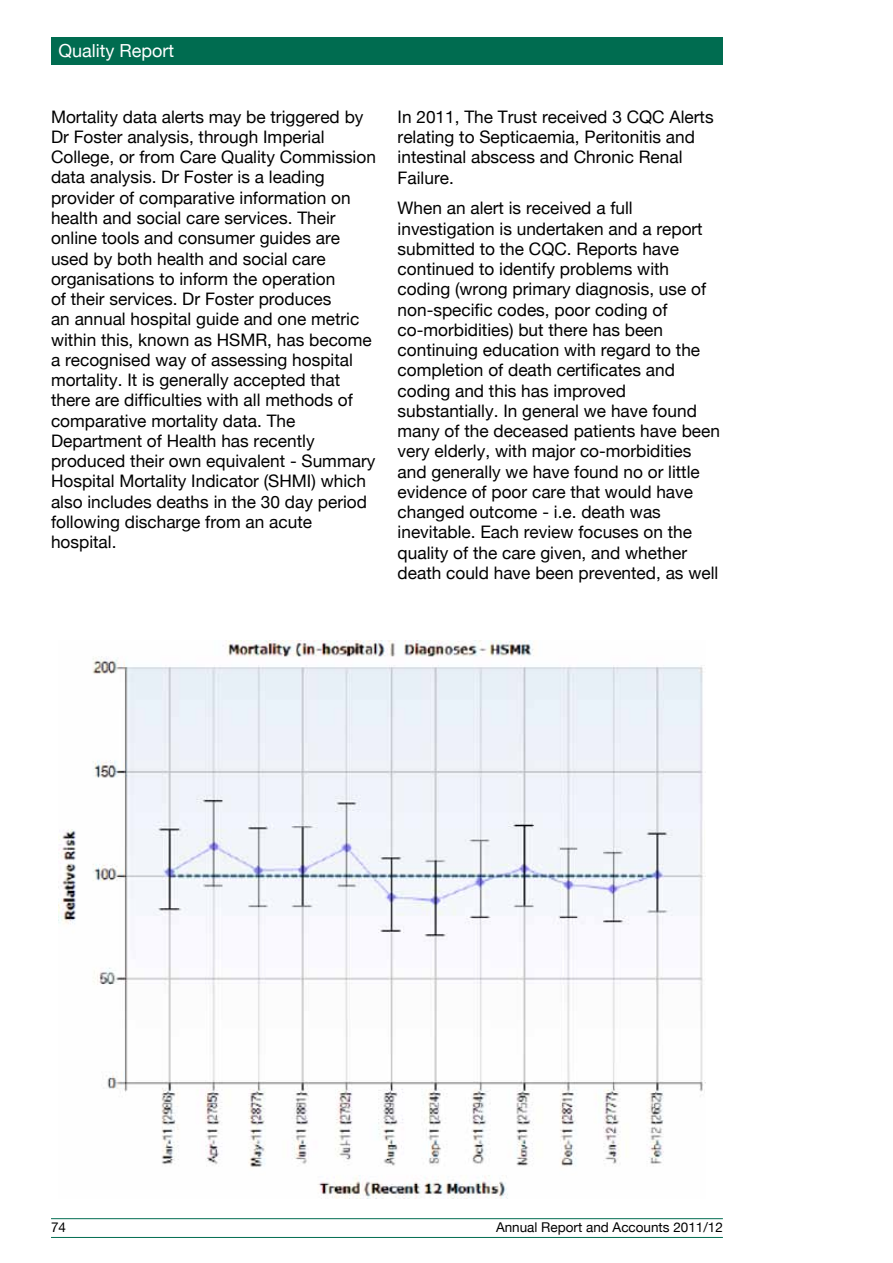
<style>
.page{position:relative;width:893px;height:1263px;background:#fff}
.page>*{position:absolute;margin:0;border:0;box-sizing:border-box;transform-origin:0 0}
.t1{font:18px "Helvetica Neue";color:#fff}
.t2{font:17.25px/20.2px "Helvetica Neue";color:#000}
.t3{font:13.5px "Helvetica Neue";color:#000}
</style>
<div class="page">
<div style="left:51px;top:37px;width:672px;height:27px;background:#006c50"></div>
<hr style="left:51px;top:1218px;width:672px;height:1px;background:#006c50">
<hr style="left:51px;top:1237px;width:672px;height:1px;background:#006c50">
<img style="left:59px;top:640px;width:646px;height:559px">
<p class="t1" style="left:58px;top:40px;width:117px">Quality Report</p>
<p class="t2" style="left:51px;top:106px;width:326px">Mortality data alerts may be triggered by Dr Foster analysis, through Imperial College, or from Care Quality Commission data analysis. Dr Foster is a leading provider of comparative information on health and social care services. Their online tools and consumer guides are used by both health and social care organisations to inform the operation<br>of their services. Dr Foster produces<br>an annual hospital guide and one metric within this, known as HSMR, has become a recognised way of assessing hospital mortality. It is generally accepted that there are difficulties with all methods of comparative mortality data. The Department of Health has recently produced their own equivalent - Summary Hospital Mortality Indicator (SHMI) which also includes deaths in the 30 day period following discharge from an acute hospital.</p>
<p class="t2" style="left:398px;top:106px;width:318px">In 2011, The Trust received 3 CQC Alerts relating to Septicaemia, Peritonitis and intestinal abscess and Chronic Renal<br>Failure.</p>
<p class="t2" style="left:398px;top:198px;width:324px">When an alert is received a full investigation is undertaken and a report submitted to the CQC. Reports have continued to identify problems with coding (wrong primary diagnosis, use of non-specific codes, poor coding of co-morbidities) but there has been continuing education with regard to the completion of death certificates and coding and this has improved substantially. In general we have found many of the deceased patients have been very elderly, with major co-morbidities and generally we have found no or little evidence of poor care that would have changed outcome - i.e. death was inevitable. Each review focuses on the quality of the care given, and whether death could have been prevented, as well</p>
<p class="t3" style="left:51px;top:1219px;width:17px">74</p>
<p class="t3" style="left:496px;top:1219px;width:228px">Annual Report and Accounts 2011/12</p>
</div>
